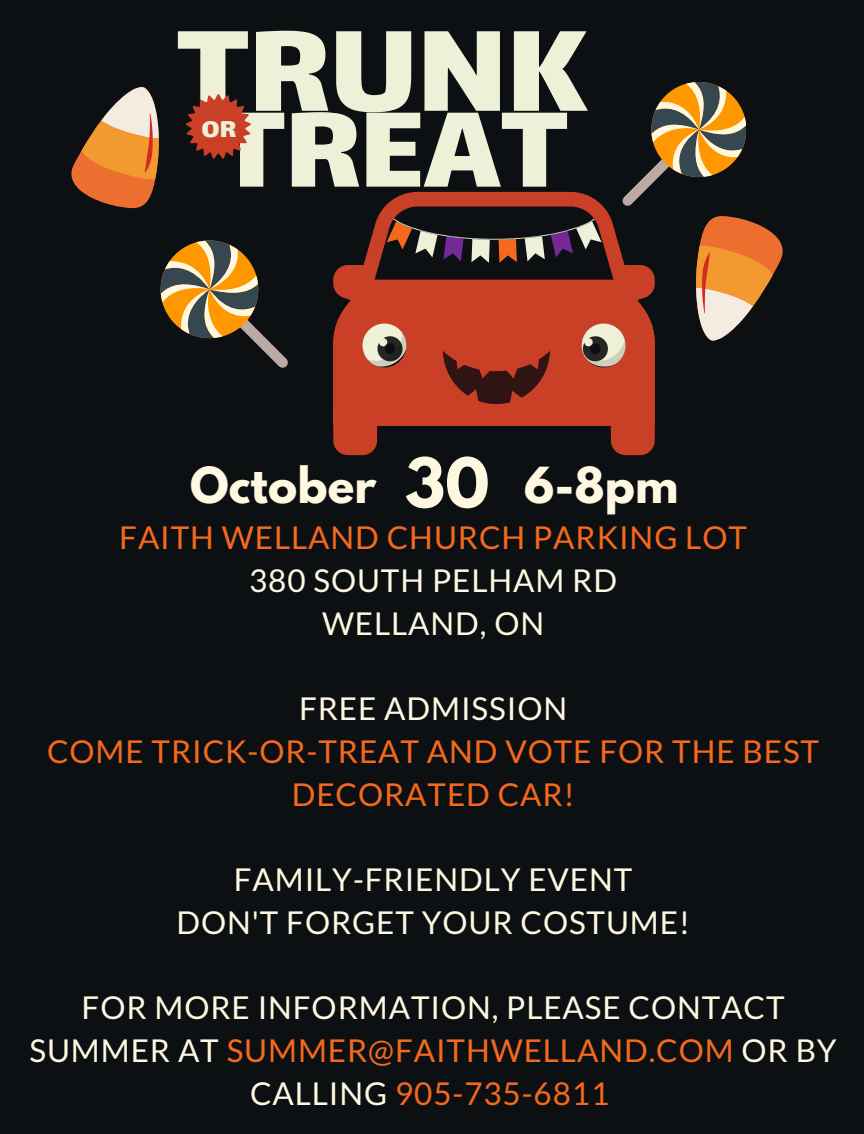
<style>
.page{position:relative;width:864px;height:1134px;background:#0d1013}
.page>*{position:absolute;margin:0;border:0;box-sizing:border-box;transform-origin:0 0}
.t1{font:139.5px "Lalezar";color:#eef0d8}
.t2{font:129.9px "Lalezar";color:#eef0d8}
.t3{font:700 60.6px "League Spartan";color:#fff8e1}
.t4{font:700 44.1px "League Spartan";letter-spacing:.005em;color:#fff8e1}
.t5{font:31.5px/42.6px "Lato";letter-spacing:.03em;color:#fff8e1;text-align:center}
.t6{font:31.5px/42.6px "Lato";letter-spacing:.03em;color:#f4691d;text-align:center}
.t7{font:28.5px "Lalezar";color:#eef0d8}
.s1{color:#f4691d}
</style>
<div class="page">
<svg style="left:186px;top:94px;width:65px;height:65px"></svg>
<svg style="left:363px;top:192px;width:262px;height:88px"></svg>
<svg style="left:611px;top:426px;width:44px;height:29px"></svg>
<svg style="left:333px;top:426px;width:44px;height:29px"></svg>
<svg style="left:611px;top:265px;width:44px;height:15px"></svg>
<svg style="left:333px;top:265px;width:44px;height:15px"></svg>
<svg style="left:333px;top:280px;width:322px;height:146px;background:#c3462e"></svg>
<svg style="left:622px;top:82px;width:124px;height:124px"></svg>
<svg style="left:161px;top:241px;width:127px;height:127px"></svg>
<svg style="left:71px;top:87px;width:88px;height:121px"></svg>
<svg style="left:696px;top:217px;width:87px;height:124px"></svg>
<svg style="left:443px;top:351px;width:107px;height:52px;background:#802a1d"></svg>
<p class="t1" style="left:177px;top:-19px;width:412px">TRUNK</p>
<p class="t7" style="left:201px;top:110px;width:36px">OR</p>
<p class="t2" style="left:218px;top:66px;width:352px">TREAT</p>
<p class="t4" style="left:190px;top:463px;width:188px">October</p>
<p class="t3" style="left:405px;top:453px;width:86px">30</p>
<p class="t6" style="left:119px;top:516px;width:629px">FAITH WELLAND CHURCH PARKING LOT</p>
<p class="t5" style="left:249px;top:558px;width:370px">380 SOUTH PELHAM RD</p>
<p class="t5" style="left:322px;top:601px;width:224px">WELLAND, ON</p>
<p class="t4" style="left:524px;top:463px;width:156px">6-8pm</p>
<p class="t5" style="left:299px;top:687px;width:270px">FREE ADMISSION</p>
<p class="t6" style="left:47px;top:729px;width:774px">COME TRICK-OR-TREAT AND VOTE FOR THE BEST<br>DECORATED CAR!</p>
<p class="t5" style="left:234px;top:858px;width:400px">FAMILY-FRIENDLY EVENT</p>
<p class="t5" style="left:176px;top:900px;width:515px">DON'T FORGET YOUR COSTUME!</p>
<p class="t5" style="left:30px;top:986px;width:809px">FOR MORE INFORMATION, PLEASE CONTACT<br>SUMMER AT <span class="s1">SUMMER@FAITHWELLAND.COM</span> OR BY<br>CALLING <span class="s1">905-735-6811</span></p>
</div>
